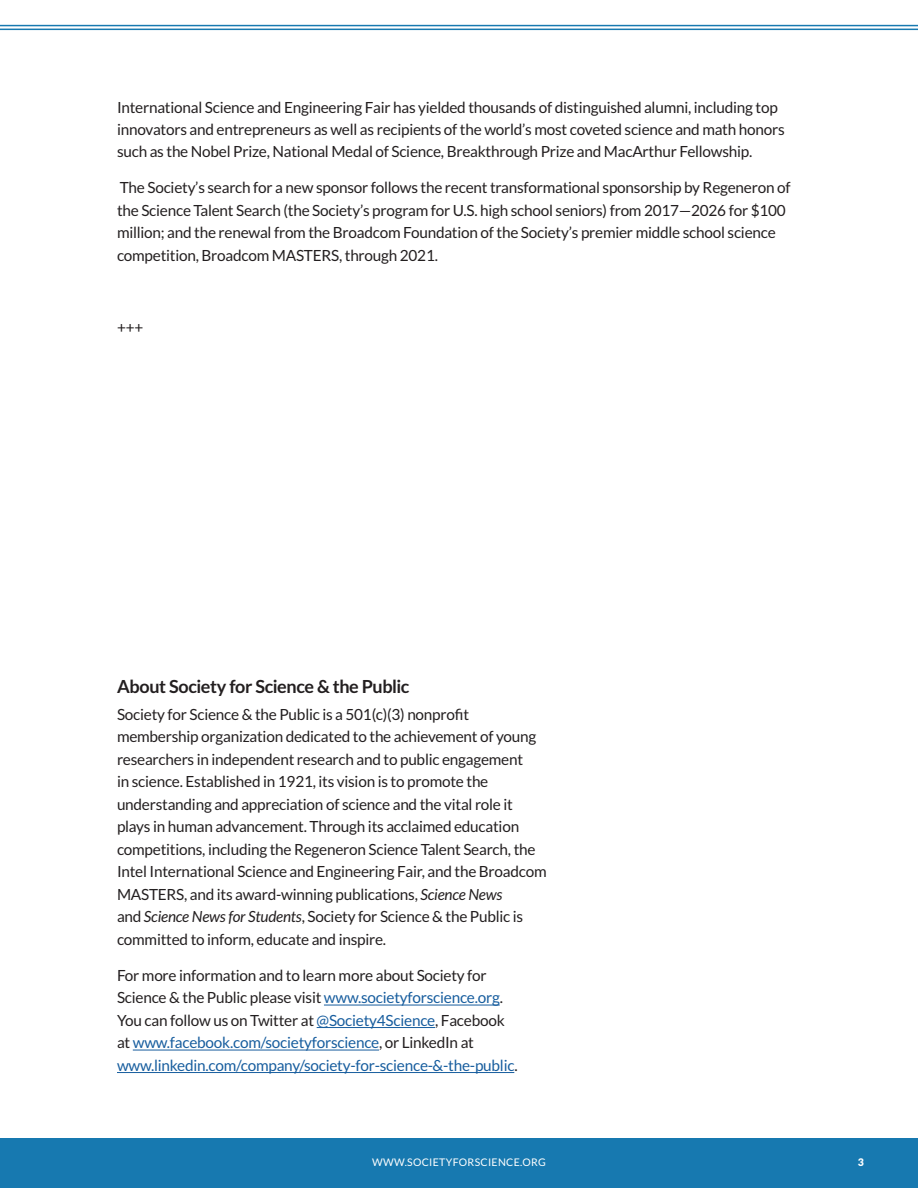
<style>
.page{position:relative;width:918px;height:1188px;background:#fff}
.page>*{position:absolute;margin:0;border:0;box-sizing:border-box;transform-origin:0 0}
.t1{font:700 18px "Lato";letter-spacing:-.025em;color:#231f20}
.t2{font:15.3px/22.5px "Lato";letter-spacing:-.015em;color:#231f20}
.t3{font:15.3px/22.5px "Lato";letter-spacing:-.015em;color:#175d9e}
.t4{font:10.5px "Lato";letter-spacing:.03em;color:#fff}
.t5{font:900 10.5px "Lato";color:#fff}
.s1{font-style:italic}
.s2{color:#231f20}
</style>
<div class="page">
<div style="left:0;top:1138px;width:918px;height:50px;background:#1779b0"></div>
<hr style="left:0;top:25px;width:918px;height:1px;background:#1779b0">
<hr style="left:0;top:29px;width:918px;height:1px;background:#1779b0">
<hr style="left:324px;top:1005px;width:176px;height:1px;background:#175d9e">
<hr style="left:317px;top:1027px;width:118px;height:1px;background:#175d9e">
<hr style="left:133px;top:1050px;width:246px;height:1px;background:#175d9e">
<hr style="left:117px;top:1072px;width:397px;height:1px;background:#175d9e">
<p class="t2" style="left:117px;top:96px;width:669px">International Science and Engineering Fair has yielded thousands of distinguished alumni, including top innovators and entrepreneurs as well as recipients of the world’s most coveted science and math honors such as the Nobel Prize, National Medal of Science, Breakthrough Prize and MacArthur Fellowship.</p>
<p class="t2" style="left:117px;top:177px;width:675px">The Society’s search for a new sponsor follows the recent transformational sponsorship by Regeneron of the Science Talent Search (the Society’s program for U.S. high school seniors) from 2017—2026 for $100 million; and the renewal from the Broadcom Foundation of the Society’s premier middle school science competition, Broadcom MASTERS, through 2021.</p>
<p class="t2" style="left:117px;top:316px;width:28px">+++</p>
<p class="t1" style="left:117px;top:676px;width:294px">About Society for Science &amp; the Public</p>
<p class="t2" style="left:117px;top:703px;width:431px">Society for Science &amp; the Public is a 501(c)(3) nonprofit membership organization dedicated to the achievement of young researchers in independent research and to public engagement<br>in science. Established in 1921, its vision is to promote the understanding and appreciation of science and the vital role it plays in human advancement. Through its acclaimed education competitions, including the Regeneron Science Talent Search, the Intel International Science and Engineering Fair, and the Broadcom MASTERS, and its award-winning publications, <span class="s1">Science News<br></span>and <span class="s1">Science News for Students</span>, Society for Science &amp; the Public is committed to inform, educate and inspire.</p>
<p class="t3" style="left:117px;top:964px;width:402px"><span class="s2">For more information and to learn more about Society for Science &amp; the Public please visit</span> www.societyforscience.org<span class="s2">.<br>You can follow us on Twitter at</span> @Society4Science<span class="s2">, Facebook at</span> www.facebook.com/societyforscience<span class="s2">, or LinkedIn at </span>www.linkedin.com/company/society-for-science-&amp;-the-public<span class="s2">.</span></p>
<p class="t4" style="left:372px;top:1156px;width:175px">WWW.SOCIETYFORSCIENCE.ORG</p>
<p class="t5" style="left:858px;top:1156px;width:8px">3</p>
</div>
